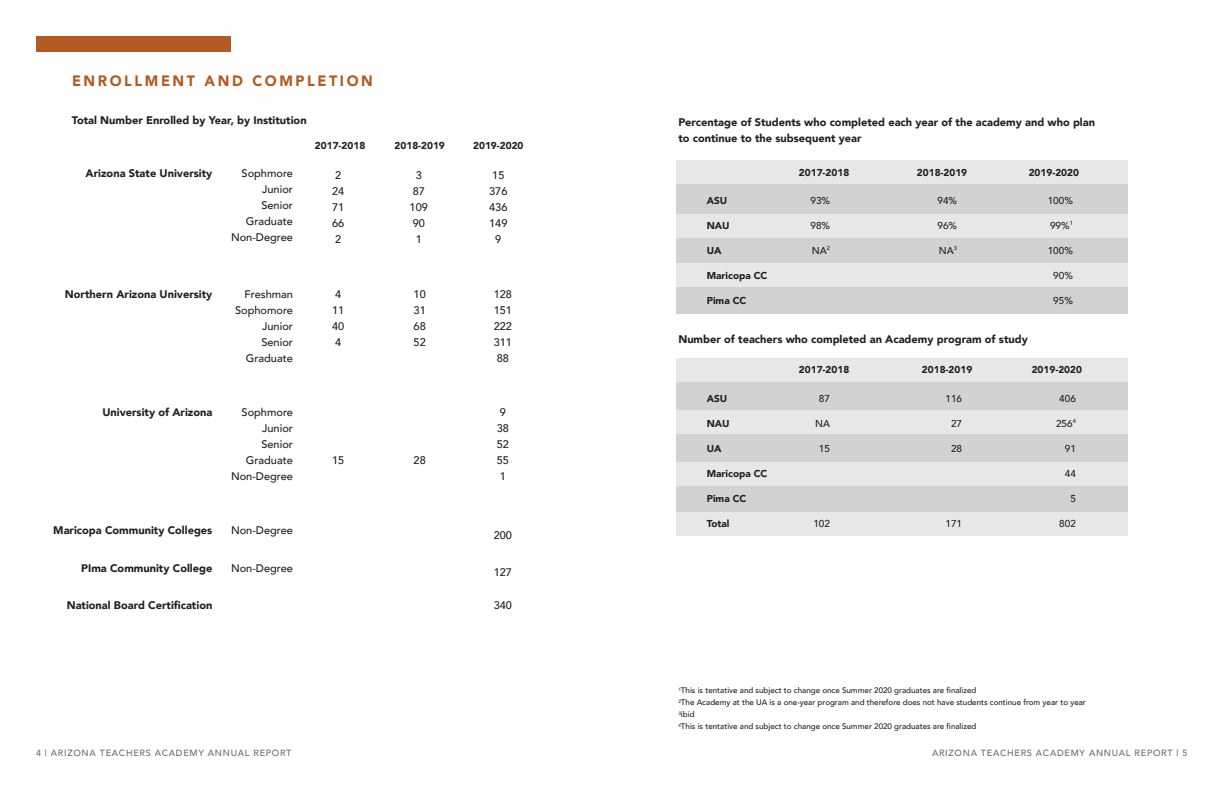
<style>
.page{position:relative;width:1224px;height:792px;background:#fff}
.page>*{position:absolute;margin:0;border:0;box-sizing:border-box;transform-origin:0 0}
.t1{font:900 15px "Avenir";letter-spacing:.18em;color:#b15b23;scale:.96 1}
.t2{font:900 11px/16px "Avenir";color:#231f20}
.t3{font:500 11px/16px "Avenir";color:#231f20;text-align:right}
.t4{font:900 10px "Avenir";color:#231f20}
.t5{font:500 10px "Avenir";color:#231f20}
.t6{font:500 9px "Avenir";letter-spacing:.08em;color:#6c6d70}
.t7{font:500 8px/12px "Avenir";color:#231f20}
</style>
<div class="page">
<div style="left:676px;top:160px;width:452px;height:154px;background:#d1d2d4"></div>
<div style="left:676px;top:358px;width:452px;height:166px;background:#d1d2d4"></div>
<div style="left:676px;top:263px;width:452px;height:23px;background:#e6e7e9"></div>
<div style="left:676px;top:214px;width:452px;height:23px;background:#e6e7e9"></div>
<div style="left:676px;top:411px;width:452px;height:23px;background:#e6e7e9"></div>
<div style="left:676px;top:462px;width:452px;height:23px;background:#e6e7e9"></div>
<div style="left:676px;top:512px;width:452px;height:23px;background:#e6e7e9"></div>
<div style="left:676px;top:160px;width:452px;height:23px;background:#e6e7e9"></div>
<div style="left:676px;top:358px;width:452px;height:23px;background:#e6e7e9"></div>
<div style="left:36px;top:36px;width:194px;height:15px;background:#b15b23"></div>
<h1 class="t1" style="left:72px;top:68px;width:315px">ENROLLMENT AND COMPLETION</h1>
<p class="t2" style="left:72px;top:112px;width:236px">Total Number Enrolled by Year, by Institution</p>
<p class="t2" style="left:678px;top:114px;width:418px">Percentage of Students who completed each year of the academy and who plan to continue to the subsequent year</p>
<p class="t4" style="left:315px;top:137px;width:52px">2017-2018</p>
<p class="t4" style="left:395px;top:137px;width:52px">2018-2019</p>
<p class="t4" style="left:473px;top:137px;width:52px">2019-2020</p>
<p class="t2" style="left:86px;top:165px;width:128px">Arizona State University</p>
<p class="t3" style="left:231px;top:165px;width:63px">Sophmore<br>Junior<br>Senior<br>Graduate<br>Non-Degree</p>
<p class="t3" style="left:332px;top:167px;width:14px;text-align:left">2<br>24<br>71<br>66<br>2</p>
<p class="t2" style="left:65px;top:286px;width:149px">Northern Arizona University</p>
<p class="t3" style="left:235px;top:286px;width:59px">Freshman<br>Sophomore<br>Junior<br>Senior<br>Graduate</p>
<p class="t3" style="left:332px;top:286px;width:14px;text-align:left">4<br>11<br>40<br>4</p>
<p class="t2" style="left:102px;top:404px;width:111px">University of Arizona</p>
<p class="t3" style="left:231px;top:404px;width:63px">Sophmore<br>Junior<br>Senior<br>Graduate<br>Non-Degree</p>
<p class="t3" style="left:332px;top:452px;width:14px">15</p>
<p class="t2" style="left:53px;top:522px;width:161px">Maricopa Community Colleges</p>
<p class="t2" style="left:81px;top:560px;width:133px">PIma Community College</p>
<p class="t2" style="left:67px;top:597px;width:147px">National Board Certification</p>
<p class="t3" style="left:231px;top:522px;width:63px">Non-Degree</p>
<p class="t3" style="left:231px;top:559px;width:63px">Non-Degree</p>
<p class="t6" style="left:36px;top:745px;width:257px">4 | ARIZONA TEACHERS ACADEMY ANNUAL REPORT</p>
<p class="t3" style="left:410px;top:167px;width:20px;text-align:center">3<br>87<br>109<br>90<br>1</p>
<p class="t3" style="left:489px;top:167px;width:20px;text-align:center">15<br>376<br>436<br>149<br>9</p>
<p class="t3" style="left:414px;top:286px;width:14px;text-align:justify">10<br>31<br>68<br>52</p>
<p class="t3" style="left:414px;top:452px;width:14px">28</p>
<p class="t3" style="left:494px;top:286px;width:20px;text-align:justify">128<br>151<br>222<br>311<br>88</p>
<p class="t3" style="left:497px;top:404px;width:14px;text-align:left">9<br>38<br>52<br>55<br>1</p>
<p class="t3" style="left:494px;top:527px;width:20px">200</p>
<p class="t3" style="left:494px;top:563px;width:20px">127</p>
<p class="t3" style="left:494px;top:597px;width:20px">340</p>
<p class="t4" style="left:707px;top:192px;width:22px">ASU</p>
<p class="t4" style="left:707px;top:217px;width:24px">NAU</p>
<p class="t4" style="left:707px;top:242px;width:16px">UA</p>
<p class="t4" style="left:707px;top:267px;width:62px">Maricopa CC</p>
<p class="t4" style="left:707px;top:292px;width:41px">Pima CC</p>
<p class="t4" style="left:799px;top:164px;width:52px">2017-2018</p>
<p class="t5" style="left:810px;top:192px;width:21px">93%</p>
<p class="t5" style="left:810px;top:217px;width:21px">98%</p>
<p class="t5" style="left:812px;top:242px;width:20px">NA<sup>2</sup></p>
<p class="t4" style="left:917px;top:164px;width:52px">2018-2019</p>
<p class="t5" style="left:937px;top:192px;width:21px">94%</p>
<p class="t5" style="left:937px;top:217px;width:21px">96%</p>
<p class="t5" style="left:939px;top:242px;width:20px">NA<sup>3</sup></p>
<p class="t4" style="left:1029px;top:164px;width:52px">2019-2020</p>
<p class="t5" style="left:1048px;top:192px;width:27px">100%</p>
<p class="t5" style="left:1050px;top:217px;width:24px">99%<sup>1</sup></p>
<p class="t5" style="left:1048px;top:242px;width:27px">100%</p>
<p class="t5" style="left:1053px;top:267px;width:21px">90%</p>
<p class="t5" style="left:1053px;top:292px;width:21px">95%</p>
<p class="t2" style="left:678px;top:331px;width:351px">Number of teachers who completed an Academy program of study</p>
<p class="t4" style="left:707px;top:390px;width:22px">ASU</p>
<p class="t4" style="left:707px;top:415px;width:24px">NAU</p>
<p class="t4" style="left:707px;top:440px;width:16px">UA</p>
<p class="t4" style="left:707px;top:465px;width:62px">Maricopa CC</p>
<p class="t4" style="left:707px;top:490px;width:41px">Pima CC</p>
<p class="t4" style="left:707px;top:515px;width:24px">Total</p>
<p class="t4" style="left:799px;top:361px;width:52px">2017-2018</p>
<p class="t5" style="left:819px;top:389px;width:13px">87</p>
<p class="t5" style="left:815px;top:414px;width:17px">NA</p>
<p class="t5" style="left:819px;top:439px;width:13px">15</p>
<p class="t5" style="left:813px;top:514px;width:18px">102</p>
<p class="t4" style="left:922px;top:361px;width:52px">2018-2019</p>
<p class="t5" style="left:945px;top:389px;width:18px">116</p>
<p class="t5" style="left:951px;top:414px;width:13px">27</p>
<p class="t5" style="left:951px;top:439px;width:13px">28</p>
<p class="t5" style="left:945px;top:514px;width:18px">171</p>
<p class="t4" style="left:1032px;top:361px;width:52px">2019-2020</p>
<p class="t5" style="left:1059px;top:389px;width:18px">406</p>
<p class="t5" style="left:1056px;top:414px;width:21px">256<sup>4</sup></p>
<p class="t5" style="left:1065px;top:439px;width:13px">91</p>
<p class="t5" style="left:1065px;top:464px;width:13px">44</p>
<p class="t5" style="left:1070px;top:489px;width:7px">5</p>
<p class="t5" style="left:1059px;top:514px;width:18px">802</p>
<p class="t7" style="left:678px;top:684px;width:409px"><sup>1</sup>This is tentative and subject to change once Summer 2020 graduates are finalized<br><sup>2</sup>The Academy at the UA is a one-year program and therefore does not have students continue from year to year <sup>3</sup>ibid<br><sup>4</sup>This is tentative and subject to change once Summer 2020 graduates are finalized</p>
<p class="t6" style="left:932px;top:745px;width:257px">ARIZONA TEACHERS ACADEMY ANNUAL REPORT | 5</p>
</div>
